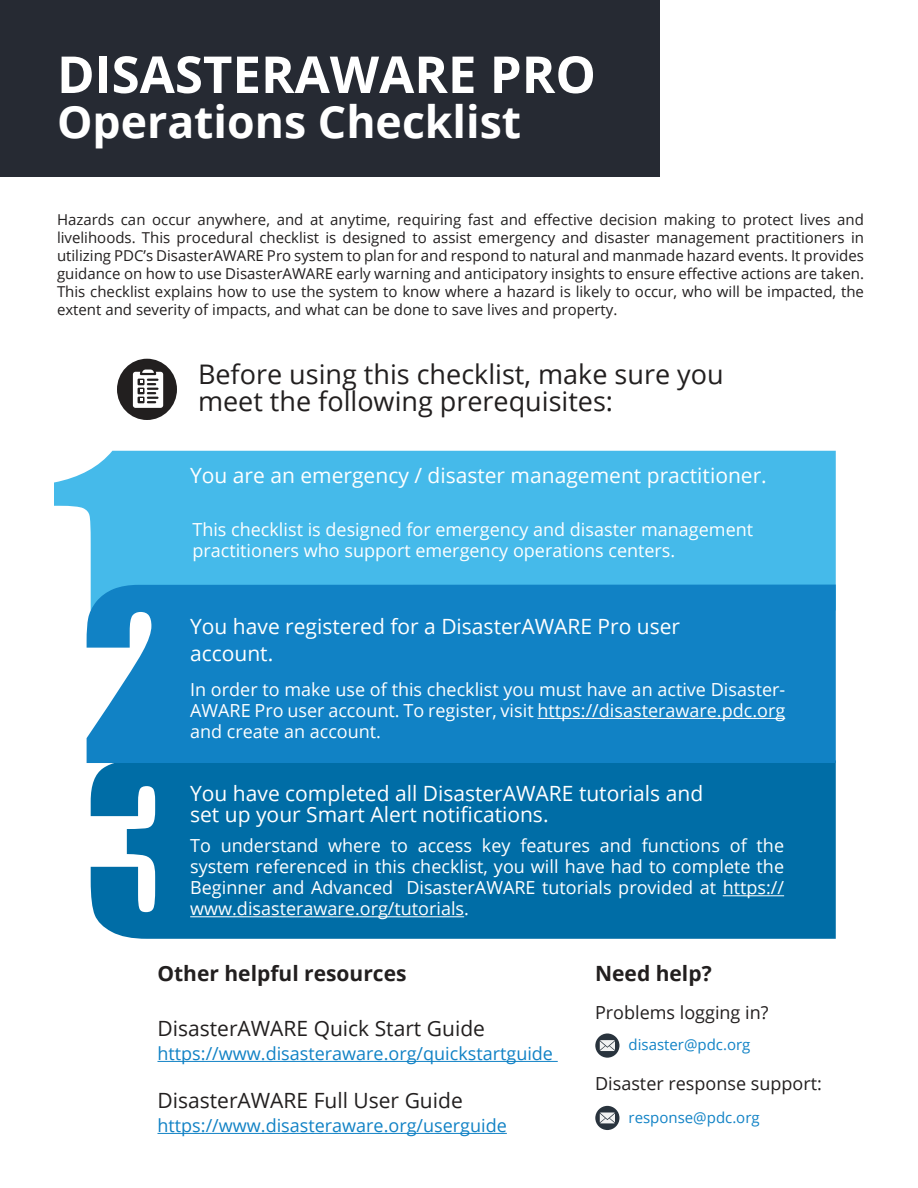
<style>
.page{position:relative;width:918px;height:1188px;background:#fff}
.page>*{position:absolute;margin:0;border:0;box-sizing:border-box;transform-origin:0 0}
.t1{font:700 51px "Open Sans";color:#fff}
.t2{font:700 44.55px "Open Sans";color:#fff}
.t3{font:27px/27px "Open Sans";color:#221f1f}
.t4{font:21px/27px "Open Sans";color:#fff}
.t5{font:21px "Open Sans";color:#221f1f}
.t6{font:700 21px "Open Sans";color:#221f1f}
.t7{font:18px/21px "Open Sans";color:#fff;text-align:justify}
.t8{font:18px "Open Sans";color:#1182c5}
.t9{font:18px "Open Sans";color:#221f1f}
.t10{font:15px/18px "Open Sans";color:#221f1f;text-align:justify}
.t11{font:15px "Open Sans";color:#1283c6}
</style>
<div class="page">
<div style="left:0;top:0;width:659px;height:177px;background:#262a33"></div>
<hr style="left:158px;top:1061px;width:400px;height:1px;background:#1182c5">
<hr style="left:158px;top:1133px;width:349px;height:1px;background:#1182c5">
<div style="left:117px;top:359px;width:60px;height:61px;background:#221f1f;border-radius:50%"></div>
<svg style="left:133px;top:370px;width:30px;height:38px"></svg>
<div style="left:54px;top:451px;width:782px;height:134px;background:#45baea"></div>
<div style="left:91px;top:763px;width:745px;height:176px;background:#006da6"></div>
<div style="left:87px;top:585px;width:749px;height:178px;background:#1182c5"></div>
<hr style="left:538px;top:718px;width:247px;height:1px;background:#fff">
<hr style="left:723px;top:895px;width:61px;height:1px;background:#fff">
<hr style="left:190px;top:916px;width:274px;height:1px;background:#fff">
<div style="left:595px;top:1033px;width:24px;height:25px;background:#29333d;border-radius:50%"></div>
<svg style="left:600px;top:1040px;width:15px;height:11px"></svg>
<svg style="left:595px;top:1106px;width:24px;height:24px"></svg>
<svg style="left:600px;top:1112px;width:15px;height:11px"></svg>
<h1 class="t1" style="left:57px;top:54px;width:540px">DISASTERAWARE PRO</h1>
<h2 class="t2" style="left:57px;top:104px;width:466px">Operations Checklist</h2>
<p class="t10" style="left:57px;top:210px;width:809px">Hazards can occur anywhere, and at anytime, requiring fast and effective decision making to protect lives and livelihoods. This procedural checklist is designed to assist emergency and disaster management practitioners in utilizing PDC’s DisasterAWARE Pro system to plan for and respond to natural and manmade hazard events. It provides guidance on how to use DisasterAWARE early warning and anticipatory insights to ensure effective actions are taken.<br>This checklist explains how to use the system to know where a hazard is likely to occur, who will be impacted, the extent and severity of impacts, and what can be done to save lives and property.</p>
<h3 class="t3" style="left:198px;top:363px;width:527px">Before using this checklist, make sure you meet the following prerequisites:</h3>
<h3 class="t4" style="left:190px;top:464px;width:578px">You are an emergency / disaster management practitioner.</h3>
<p class="t7" style="left:192px;top:521px;width:562px">This checklist is designed for emergency and disaster management practitioners who support emergency operations centers.</p>
<h3 class="t4" style="left:190px;top:615px;width:492px">You have registered for a DisasterAWARE Pro user account.</h3>
<p class="t7" style="left:190px;top:681px;width:597px">In order to make use of this checklist you must have an active Disaster-AWARE Pro user account. To register, visit https://disasteraware.pdc.org and create an account.</p>
<h3 class="t4" style="left:190px;top:785px;width:515px;line-height:21px">You have completed all DisasterAWARE tutorials and set up your Smart Alert notifications.</h3>
<p class="t7" style="left:190px;top:837px;width:595px">To understand where to access key features and functions of the system referenced in this checklist, you will have had to complete the Beginner and Advanced DisasterAWARE tutorials provided at https:// www.disasteraware.org/tutorials.</p>
<h3 class="t6" style="left:158px;top:965px;width:251px">Other helpful resources</h3>
<h3 class="t6" style="left:595px;top:965px;width:118px">Need help?</h3>
<h3 class="t5" style="left:158px;top:1020px;width:329px">DisasterAWARE Quick Start Guide</h3>
<p class="t8" style="left:158px;top:1046px;width:397px">https://www.disasteraware.org/quickstartguide</p>
<h3 class="t5" style="left:158px;top:1092px;width:307px">DisasterAWARE Full User Guide</h3>
<p class="t8" style="left:158px;top:1118px;width:351px">https://www.disasteraware.org/userguide</p>
<p class="t9" style="left:595px;top:1005px;width:175px">Problems logging in?</p>
<p class="t11" style="left:629px;top:1039px;width:123px">disaster@pdc.org</p>
<p class="t9" style="left:595px;top:1076px;width:228px">Disaster response support:</p>
<p class="t11" style="left:629px;top:1111px;width:133px">response@pdc.org</p>
</div>
